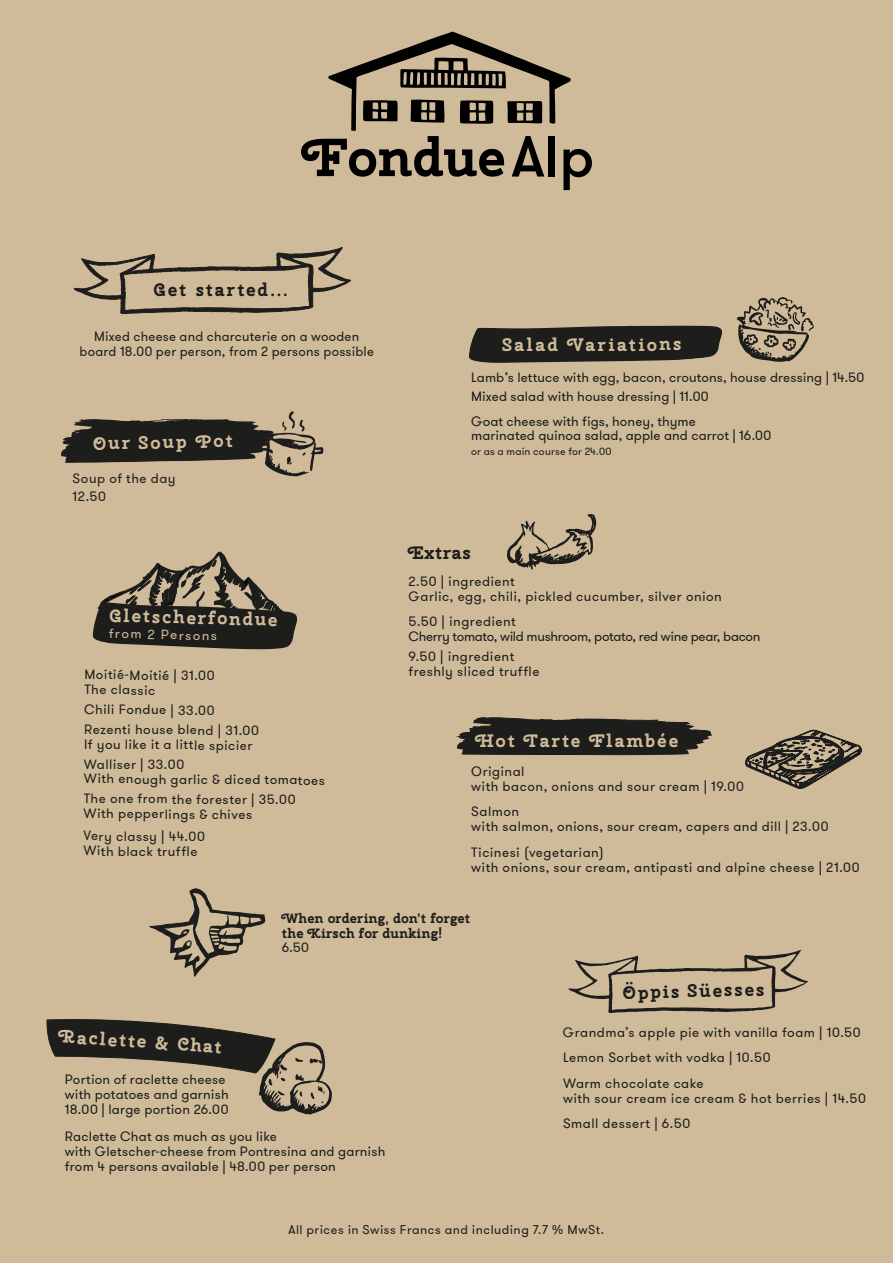
<style>
.page{position:relative;width:893px;height:1263px;background:#cfbb9a}
.page>*{position:absolute;margin:0;border:0;box-sizing:border-box;transform-origin:0 0}
.t1{font:700 18px "Cherry Swash";letter-spacing:.115em;color:#cfbb9a}
.t2{font:700 18px "Cherry Swash";letter-spacing:.095em;color:#1d1d1b}
.t3{font:13.5px/15px "GT Walsheim";letter-spacing:.025em;color:#1d1d1b}
.t4{font:13.5px/15px "GT Walsheim";letter-spacing:-.02em;color:#1d1d1b}
.t5{font:700 13.5px/14.5px "Cherry Swash";letter-spacing:.015em;color:#1d1d1b}
.t6{font:13.5px "GT Walsheim";color:#cfbb9a}
.t7{font:12.6px "GT Walsheim";letter-spacing:.04em;color:#1d1d1b}
.t8{font:10.5px "GT Walsheim";letter-spacing:.015em;color:#1d1d1b}
</style>
<div class="page">
<svg style="left:301px;top:32px;width:291px;height:158px"></svg>
<svg style="left:73px;top:247px;width:279px;height:68px"></svg>
<svg style="left:568px;top:949px;width:240px;height:64px"></svg>
<svg style="left:149px;top:888px;width:116px;height:88px"></svg>
<svg style="left:507px;top:514px;width:89px;height:56px"></svg>
<svg style="left:736px;top:297px;width:78px;height:65px"></svg>
<svg style="left:745px;top:729px;width:117px;height:60px"></svg>
<svg style="left:61px;top:411px;width:262px;height:65px"></svg>
<svg style="left:469px;top:326px;width:253px;height:37px;background:#2e2c27"></svg>
<svg style="left:93px;top:551px;width:204px;height:99px"></svg>
<svg style="left:456px;top:717px;width:256px;height:38px;background:#37342e"></svg>
<svg style="left:46px;top:1019px;width:286px;height:96px"></svg>
<h1 class="t2" style="left:153px;top:278px;width:136px">Get started...</h1>
<p class="t3" style="left:79px;top:329px;width:296px;line-height:14.5px;text-align:center">Mixed cheese and charcuterie on a wooden board 18.00 per person, from 2 persons possible</p>
<h1 class="t1" style="left:93px;top:431px;width:141px;rotate:-1deg">Our Soup Pot</h1>
<p class="t3" style="left:73px;top:469px;width:104px;line-height:17.5px">Soup of the day<br>12.50</p>
<h1 class="t1" style="left:110px;top:604px;width:170px;rotate:1deg">Gletscherfondue</h1>
<p class="t6" style="left:109px;top:625px;width:110px;rotate:1deg">from 2 Persons</p>
<p class="t3" style="left:84px;top:667px;width:132px">Moitié-Moitié | 31.00<br>The classic</p>
<p class="t3" style="left:84px;top:699px;width:177px;line-height:20px">Chili Fondue | 33.00<br>Rezenti house blend | 31.00</p>
<p class="t3" style="left:84px;top:735px;width:170px;line-height:19.5px">If you like it a little spicier<br>Walliser | 33.00</p>
<p class="t3" style="left:84px;top:769px;width:243px;line-height:19.8px">With enough garlic &amp; diced tomatoes<br>The one from the forester | 35.00</p>
<p class="t3" style="left:83px;top:802px;width:170px;line-height:22.2px">With pepperlings &amp; chives<br>Very classy | 44.00</p>
<p class="t3" style="left:83px;top:843px;width:116px">With black truffle</p>
<h1 class="t1" style="left:503px;top:332px;width:180px">Salad Variations</h1>
<p class="t3" style="left:471px;top:368px;width:394px;line-height:18.3px">Lamb‘s lettuce with egg, bacon, croutons, house dressing | 14.50<br>Mixed salad with house dressing | 11.00</p>
<p class="t3" style="left:471px;top:413px;width:302px;line-height:14.5px">Goat cheese with figs, honey, thyme<br>marinated quinoa salad, apple and carrot | 16.00</p>
<p class="t8" style="left:471px;top:445px;width:142px">or as a main course for 24.00</p>
<h1 class="t2" style="left:409px;top:540px;width:64px">Extras</h1>
<p class="t3" style="left:409px;top:573px;width:315px">2.50 | ingredient<br>Garlic, egg, chili, pickled cucumber, silver onion</p>
<p class="t4" style="left:409px;top:614px;width:353px">5.50 | ingredient<br>Cherry tomato, wild mushroom, potato, red wine pear, bacon</p>
<p class="t3" style="left:409px;top:649px;width:132px">9.50 | ingredient freshly sliced truffle</p>
<h1 class="t1" style="left:476px;top:728px;width:204px">Hot Tarte Flambée</h1>
<p class="t3" style="left:471px;top:763px;width:274px">Original<br>with bacon, onions and sour cream | 19.00</p>
<p class="t3" style="left:471px;top:804px;width:359px">Salmon<br>with salmon, onions, sour cream, capers and dill | 23.00</p>
<p class="t3" style="left:471px;top:844px;width:390px">Ticinesi (vegetarian)<br>with onions, sour cream, antipasti and alpine cheese | 21.00</p>
<h1 class="t1" style="left:60px;top:1024px;width:165px;rotate:4deg">Raclette &amp; Chat</h1>
<p class="t5" style="left:282px;top:911px;width:190px">When ordering, don’t forget the Kirsch for dunking!</p>
<p class="t3" style="left:282px;top:940px;width:29px">6.50</p>
<p class="t3" style="left:65px;top:1071px;width:165px">Portion of raclette cheese with potatoes and garnish<br>18.00 | large portion 26.00</p>
<p class="t3" style="left:65px;top:1128px;width:322px">Raclette Chat as much as you like<br>with Gletscher-cheese from Pontresina and garnish from 4 persons available | 48.00 per person</p>
<h1 class="t2" style="left:623px;top:980px;width:143px;rotate:-1deg">Öppis Süesses</h1>
<p class="t3" style="left:563px;top:1019px;width:299px;line-height:25.5px">Grandma’s apple pie with vanilla foam | 10.50<br>Lemon Sorbet with vodka | 10.50<br>Warm chocolate cake</p>
<p class="t3" style="left:563px;top:1085px;width:304px;line-height:25.5px">with sour cream ice cream &amp; hot berries | 14.50<br>Small dessert | 6.50</p>
<p class="t7" style="left:288px;top:1222px;width:317px">All prices in Swiss Francs and including 7.7 % MwSt.</p>
</div>
